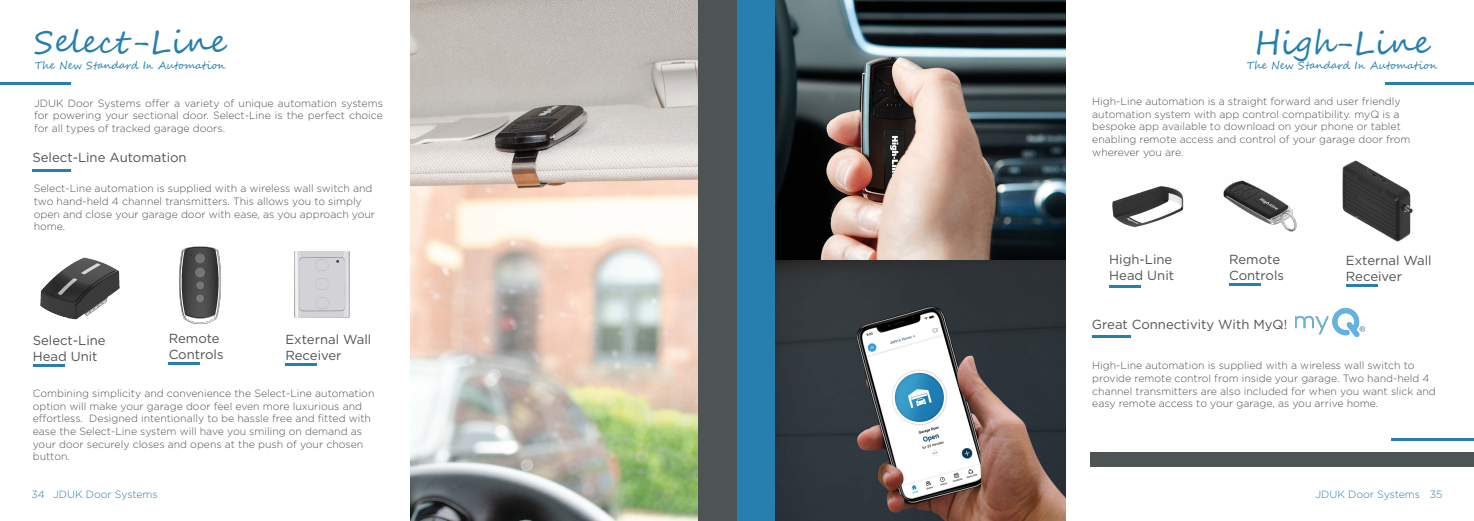
<style>
.page{position:relative;width:1474px;height:521px;background:#fff}
.page>*{position:absolute;margin:0;border:0;box-sizing:border-box;transform-origin:0 0}
.t1{font:31.5px "Segoe Script";color:#267fae}
.t2{font:13.12px/15.8px "Gotham";color:#4d5453}
.t3{font:300 10.5px/12.6px "Gotham";color:#4d5453}
.t4{font:10.5px "Segoe Script";color:#267fae}
.t5{font:300 10.5px "Gotham";color:#267fae}
</style>
<div class="page">
<img style="left:775px;top:0;width:290px;height:260px">
<img style="left:775px;top:260px;width:290px;height:261px">
<img style="left:410px;top:0;width:288px;height:521px">
<div style="left:736px;top:0;width:39px;height:521px;background:#267fae"></div>
<div style="left:698px;top:0;width:39px;height:521px;background:#4d5453"></div>
<hr style="left:0;top:82px;width:70px;height:3px;background:#267fae">
<hr style="left:33px;top:364px;width:32px;height:2px;background:#267fae">
<img style="left:40px;top:257px;width:80px;height:63px">
<hr style="left:32px;top:169px;width:39px;height:3px;background:#267fae">
<hr style="left:169px;top:362px;width:31px;height:3px;background:#267fae">
<img style="left:179px;top:246px;width:42px;height:78px">
<hr style="left:285px;top:364px;width:32px;height:2px;background:#267fae">
<img style="left:294px;top:251px;width:56px;height:66px">
<hr style="left:1109px;top:286px;width:31px;height:2px;background:#267fae">
<img style="left:1112px;top:186px;width:72px;height:41px">
<hr style="left:1229px;top:283px;width:31px;height:3px;background:#267fae">
<img style="left:1223px;top:180px;width:74px;height:52px">
<hr style="left:1345px;top:284px;width:32px;height:3px;background:#267fae">
<img style="left:1342px;top:160px;width:71px;height:82px">
<hr style="left:1091px;top:336px;width:39px;height:2px;background:#267fae">
<img style="left:1295px;top:309px;width:69px;height:28px">
<hr style="left:1391px;top:438px;width:82px;height:2px;background:#267fae">
<div style="left:1090px;top:452px;width:383px;height:14px;background:#4d5453"></div>
<hr style="left:1385px;top:82px;width:88px;height:3px;background:#267fae">
<h1 class="t1" style="left:34px;top:19px;width:194px">Select-Line</h1>
<p class="t4" style="left:35px;top:58px;width:192px">The New Standard In Automation</p>
<p class="t3" style="left:34px;top:96px;width:350px;text-align:justify">JDUK Door Systems offer a variety of unique automation systems for powering your sectional door. Select-Line is the perfect choice for all types of tracked garage doors.</p>
<p class="t2" style="left:32px;top:150px;width:156px">Select-Line Automation</p>
<p class="t3" style="left:34px;top:182px;width:343px">Select-Line automation is supplied with a wireless wall switch and two hand-held 4 channel transmitters. This allows you to simply open and close your garage door with ease, as you approach your home.</p>
<p class="t2" style="left:33px;top:332px;width:74px">Select-Line<br>Head Unit</p>
<p class="t2" style="left:169px;top:330px;width:56px">Remote<br>Controls</p>
<p class="t2" style="left:285px;top:331px;width:87px">External Wall<br>Receiver</p>
<p class="t3" style="left:33px;top:387px;width:343px">Combining simplicity and convenience the Select-Line automation option will make your garage door feel even more luxurious and effortless. Designed intentionally to be hassle free and fitted with ease the Select-Line system will have you smiling on demand as your door securely closes and opens at the push of your chosen button.</p>
<h1 class="t1" style="left:1254px;top:19px;width:177px">High-Line</h1>
<p class="t4" style="left:1246px;top:58px;width:192px">The New Standard In Automation</p>
<p class="t3" style="left:1092px;top:95px;width:320px">High-Line automation is a straight forward and user friendly automation system with app control compatibility. myQ is a bespoke app available to download on your phone or tablet enabling remote access and control of your garage door from wherever you are.</p>
<p class="t2" style="left:1109px;top:251px;width:66px">High-Line<br>Head Unit</p>
<p class="t2" style="left:1229px;top:251px;width:56px">Remote<br>Controls</p>
<p class="t2" style="left:1345px;top:252px;width:87px">External Wall<br>Receiver</p>
<p class="t2" style="left:1091px;top:317px;width:197px">Great Connectivity With MyQ!</p>
<p class="t3" style="left:1092px;top:359px;width:345px">High-Line automation is supplied with a wireless wall switch to provide remote control from inside your garage. Two hand-held 4 channel transmitters are also included for when you want slick and easy remote access to your garage, as you arrive home.</p>
<p class="t5" style="left:32px;top:487px;width:128px">34 JDUK Door Systems</p>
<p class="t5" style="left:1315px;top:487px;width:128px">JDUK Door Systems 35</p>
</div>
